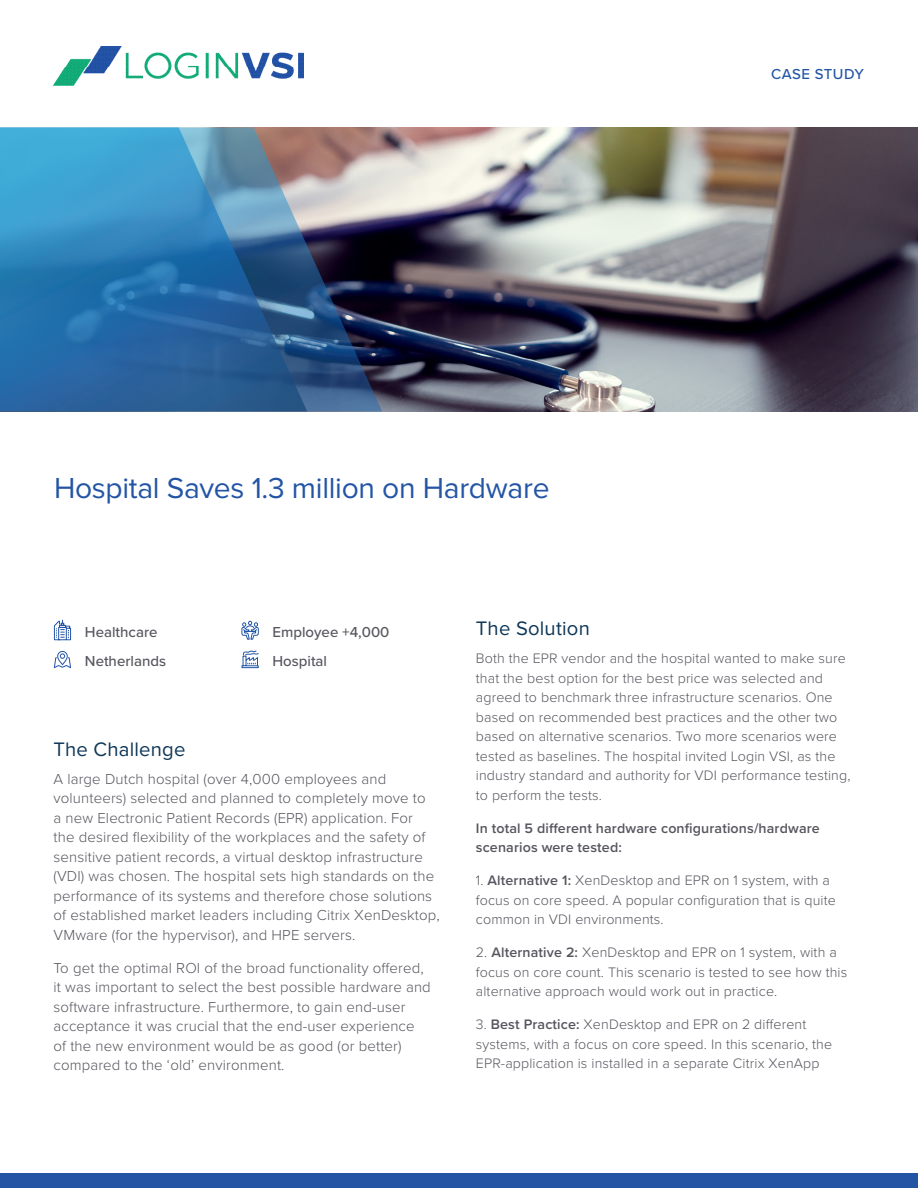
<style>
.page{position:relative;width:918px;height:1188px;background:#fff}
.page>*{position:absolute;margin:0;border:0;box-sizing:border-box;transform-origin:0 0}
.t1{font:30px "Proxima Nova";letter-spacing:-.01em;color:#2455a5}
.Body_Copy_-_H1{font:20.25px "Proxima Nova";letter-spacing:.01em;color:#0e3758}
.Body_Copy_-_Body{font:300 15px/19.5px "Proxima Nova";letter-spacing:.01em;color:#57555e}
.CS_-_Sidebar_H1{font:500 15px "Proxima Nova";color:#57555e}
.t2{font:500 15px "Proxima Nova";letter-spacing:.025em;color:#2455a5}
.Body_Copy_-_Body-2{font:300 14.25px/19.5px "Proxima Nova";letter-spacing:.01em;color:#57555e}
.Body_Copy_-_Body-3{font:600 14.25px/19.5px "Proxima Nova";letter-spacing:.01em;color:#57555e}
.s1{font-weight:600}
</style>
<div class="page">
<svg style="left:53px;top:651px;width:18px;height:17px"></svg>
<svg style="left:54px;top:619px;width:17px;height:22px"></svg>
<svg style="left:241px;top:620px;width:18px;height:20px"></svg>
<svg style="left:241px;top:650px;width:18px;height:18px"></svg>
<img style="left:382px;top:127px;width:536px;height:284px">
<img style="left:54px;top:47px;width:249px;height:39px">
<div style="left:0;top:1173px;width:918px;height:15px;background:#2455a5"></div>
<svg style="left:307px;top:127px;width:75px;height:284px;background:#595d74"></svg>
<svg style="left:0;top:127px;width:307px;height:284px;background:#387bad"></svg>
<h1 class="t1" style="left:54px;top:470px;width:497px">Hospital Saves 1.3 million on Hardware</h1>
<p class="t2" style="left:771px;top:63px;width:94px">CASE STUDY</p>
<p class="CS_-_Sidebar_H1" style="left:85px;top:621px;width:74px">Healthcare</p>
<p class="CS_-_Sidebar_H1" style="left:85px;top:650px;width:83px">Netherlands</p>
<p class="CS_-_Sidebar_H1" style="left:273px;top:621px;width:118px">Employee +4,000</p>
<p class="CS_-_Sidebar_H1" style="left:273px;top:650px;width:56px">Hospital</p>
<p class="Body_Copy_-_H1" style="left:53px;top:737px;width:134px">The Challenge</p>
<p class="Body_Copy_-_Body" style="left:53px;top:768px;width:388px">A large Dutch hospital (over 4,000 employees and volunteers) selected and planned to completely move to<br>a new Electronic Patient Records (EPR) application. For<br>the desired flexibility of the workplaces and the safety of sensitive patient records, a virtual desktop infrastructure (VDI) was chosen. The hospital sets high standards on the performance of its systems and therefore chose solutions of established market leaders including Citrix XenDesktop, VMware (for the hypervisor), and HPE servers.</p>
<p class="Body_Copy_-_Body" style="left:53px;top:957px;width:379px">To get the optimal ROI of the broad functionality offered, it was important to select the best possible hardware and software infrastructure. Furthermore, to gain end-user acceptance it was crucial that the end-user experience of the new environment would be as good (or better) compared to the ‘old’ environment.</p>
<p class="Body_Copy_-_H1" style="left:476px;top:616px;width:115px">The Solution</p>
<p class="Body_Copy_-_Body-2" style="left:476px;top:648px;width:376px">Both the EPR vendor and the hospital wanted to make sure that the best option for the best price was selected and agreed to benchmark three infrastructure scenarios. One based on recommended best practices and the other two based on alternative scenarios. Two more scenarios were tested as baselines. The hospital invited Login VSI, as the industry standard and authority for VDI performance testing, to perform the tests.</p>
<p class="Body_Copy_-_Body-3" style="left:476px;top:818px;width:345px">In total 5 different hardware configurations/hardware scenarios were tested:</p>
<p class="Body_Copy_-_Body-2" style="left:476px;top:870px;width:362px">1. <span class="s1">Alternative 1:</span> XenDesktop and EPR on 1 system, with a focus on core speed. A popular configuration that is quite common in VDI environments.</p>
<p class="Body_Copy_-_Body-2" style="left:476px;top:942px;width:373px">2. <span class="s1">Alternative 2:</span> XenDesktop and EPR on 1 system, with a focus on core count. This scenario is tested to see how this alternative approach would work out in practice.</p>
<p class="Body_Copy_-_Body-2" style="left:476px;top:1014px;width:358px">3. <span class="s1">Best Practice:</span> XenDesktop and EPR on 2 different systems, with a focus on core speed. In this scenario, the<br>EPR-application is installed in a separate Citrix XenApp</p>
</div>
